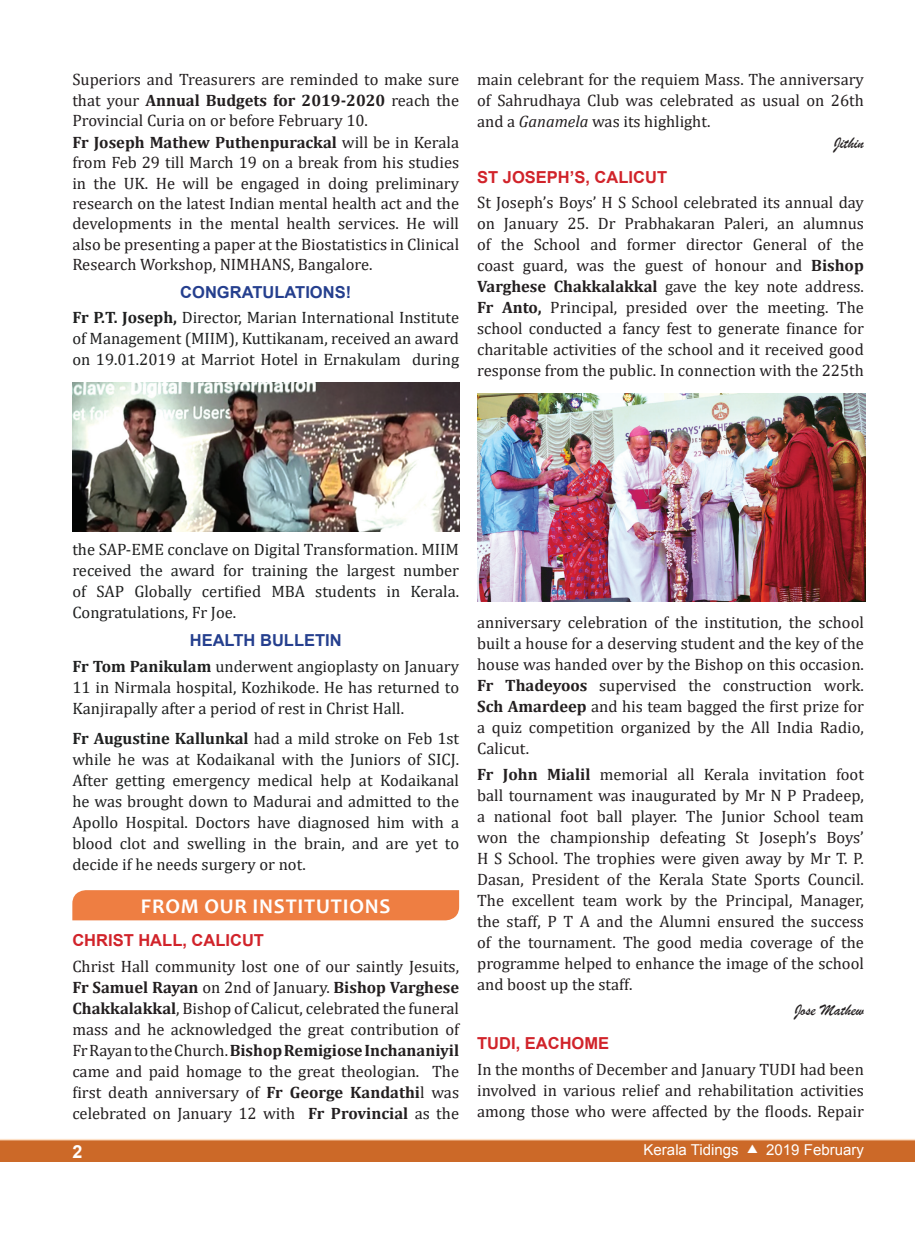
<style>
.page{position:relative;width:915px;height:1234px;background:#fff}
.page>*{position:absolute;margin:0;border:0;box-sizing:border-box;transform-origin:0 0}
.t1{font:700 21px "Candara";letter-spacing:.04em;color:#fff}
.t2{font:700 18px "Arial";color:#fff}
.t3{font:16.5px/21px "Cambria";color:#231f20;text-align:justify}
.t4{font:16.5px/21px "Cambria";color:#1f2020;text-align:justify}
.t5{font:700 16.5px "Arial";color:#d1232a}
.t6{font:700 16.5px "Arial";color:#253f8e}
.t7{font:16.5px "Brush Script";color:#231f20}
.t8{font:15px "Arial";color:#fff}
.s1{font-weight:700}
.s2{font-style:italic}
.s3{font-family:"Dixieland";font-size:12px}
</style>
<div class="page">
<div style="left:72px;top:890px;width:387px;height:30px;background:#ee7e42"></div>
<img style="left:477px;top:393px;width:388px;height:208px">
<img style="left:72px;top:383px;width:387px;height:148px">
<div style="left:0;top:1138px;width:914px;height:23px;background:#cc6928"></div>
<hr style="left:0;top:1138px;width:914px;height:2px;background:#fde0c7">
<p class="t3" style="left:72px;top:69px;width:388px;line-height:20.2px">Superiors and Treasurers are reminded to make sure that your <span class="s1">Annual Budgets for 2019-2020</span> reach the Provincial Curia on or before February 10.</p>
<p class="t3" style="left:72px;top:132px;width:388px;line-height:20.2px"><span class="s1">Fr Joseph Mathew Puthenpurackal</span> will be in Kerala from Feb 29 till March 19 on a break from his studies in the UK. He will be engaged in doing preliminary research on the latest Indian mental health act and the developments in the mental health services. He will also be presenting a paper at the Biostatistics in Clinical Research Workshop, NIMHANS, Bangalore.</p>
<p class="t6" style="left:180px;top:280px;width:172px">CONGRATULATIONS!</p>
<p class="t4" style="left:72px;top:307px;width:388px"><span class="s1">Fr P.T. Joseph,</span> Director, Marian International Institute of Management (MIIM), Kuttikanam, received an award on 19.01.2019 at Marriot Hotel in Ernakulam during</p>
<p class="t3" style="left:477px;top:69px;width:388px">main celebrant for the requiem Mass. The anniversary of Sahrudhaya Club was celebrated as usual on 26th and a <span class="s2">Ganamela</span> was its highlight.</p>
<p class="t7" style="left:833px;top:133px;width:31px">Jithin</p>
<p class="t5" style="left:477px;top:165px;width:191px">ST JOSEPH’S, CALICUT</p>
<p class="t3" style="left:477px;top:191px;width:388px">St Joseph’s Boys’ H S School celebrated its annual day on January 25. Dr Prabhakaran Paleri, an alumnus of the School and former director General of the coast guard, was the guest of honour and <span class="s1">Bishop Varghese Chakkalakkal</span> gave the key note address.<br><span class="s1">Fr Anto,</span> Principal, presided over the meeting. The school conducted a fancy fest to generate finance for charitable activities of the school and it received good response from the public. In connection with the 225th</p>
<p class="t4" style="left:72px;top:538px;width:388px">the SAP-EME conclave on Digital Transformation. MIIM received the award for training the largest number of SAP Globally certified MBA students in Kerala.<br>Congratulations, Fr Joe.</p>
<p class="t6" style="left:190px;top:629px;width:153px">HEALTH BULLETIN</p>
<p class="t4" style="left:72px;top:655px;width:388px"><span class="s1">Fr Tom Panikulam</span> underwent angioplasty on January 11 in Nirmala hospital, Kozhikode. He has returned to Kanjirapally after a period of rest in Christ Hall.</p>
<p class="t4" style="left:72px;top:727px;width:388px"><span class="s1">Fr Augustine Kallunkal</span> had a mild stroke on Feb 1st while he was at Kodaikanal with the Juniors of SICJ.<br>After getting emergency medical help at Kodaikanal he was brought down to Madurai and admitted to the Apollo Hospital. Doctors have diagnosed him with a blood clot and swelling in the brain, and are yet to decide if he needs surgery or not.</p>
<p class="t1" style="left:141px;top:892px;width:251px">FROM OUR INSTITUTIONS</p>
<p class="t5" style="left:72px;top:928px;width:193px">CHRIST HALL, CALICUT</p>
<p class="t3" style="left:72px;top:955px;width:388px">Christ Hall community lost one of our saintly Jesuits, <span class="s1">Fr Samuel Rayan</span> on 2nd of January. <span class="s1">Bishop Varghese Chakkalakkal</span>, Bishop of Calicut, celebrated the funeral mass and he acknowledged the great contribution of Fr Rayan to the Church. <span class="s1">BishopRemigioseInchananiyil </span>came and paid homage to the great theologian. The first death anniversary of <span class="s1">Fr George Kandathi</span>l was celebrated on January 12 with <span class="s1">Fr Provincial</span> as the</p>
<p class="t2" style="left:72px;top:1139px;width:12px">2</p>
<p class="t8" style="left:643px;top:1139px;width:222px">Kerala Tidings <span class="s3">s</span> 2019 February</p>
<p class="t3" style="left:477px;top:611px;width:388px">anniversary celebration of the institution, the school built a house for a deserving student and the key of the house was handed over by the Bishop on this occasion.<br><span class="s1">Fr Thadeyoos</span> supervised the construction work.<br><span class="s1">Sch Amardeep</span> and his team bagged the first prize for a quiz competition organized by the All India Radio, Calicut.</p>
<p class="t3" style="left:477px;top:763px;width:388px"><span class="s1">Fr John Mialil</span> memorial all Kerala invitation foot ball tournament was inaugurated by Mr N P Pradeep, a national foot ball player. The Junior School team won the championship defeating St Joseph’s Boys’ H S School. The trophies were given away by Mr T. P.<br>Dasan, President of the Kerala State Sports Council.<br>The excellent team work by the Principal, Manager, the staff, P T A and the Alumni ensured the success of the tournament. The good media coverage of the programme helped to enhance the image of the school and boost up the staff.</p>
<p class="t7" style="left:794px;top:999px;width:71px">Jose Mathew</p>
<p class="t5" style="left:477px;top:1031px;width:133px">TUDI, EACHOME</p>
<p class="t3" style="left:477px;top:1058px;width:388px">In the months of December and January TUDI had been involved in various relief and rehabilitation activities among those who were affected by the floods. Repair</p>
</div>
